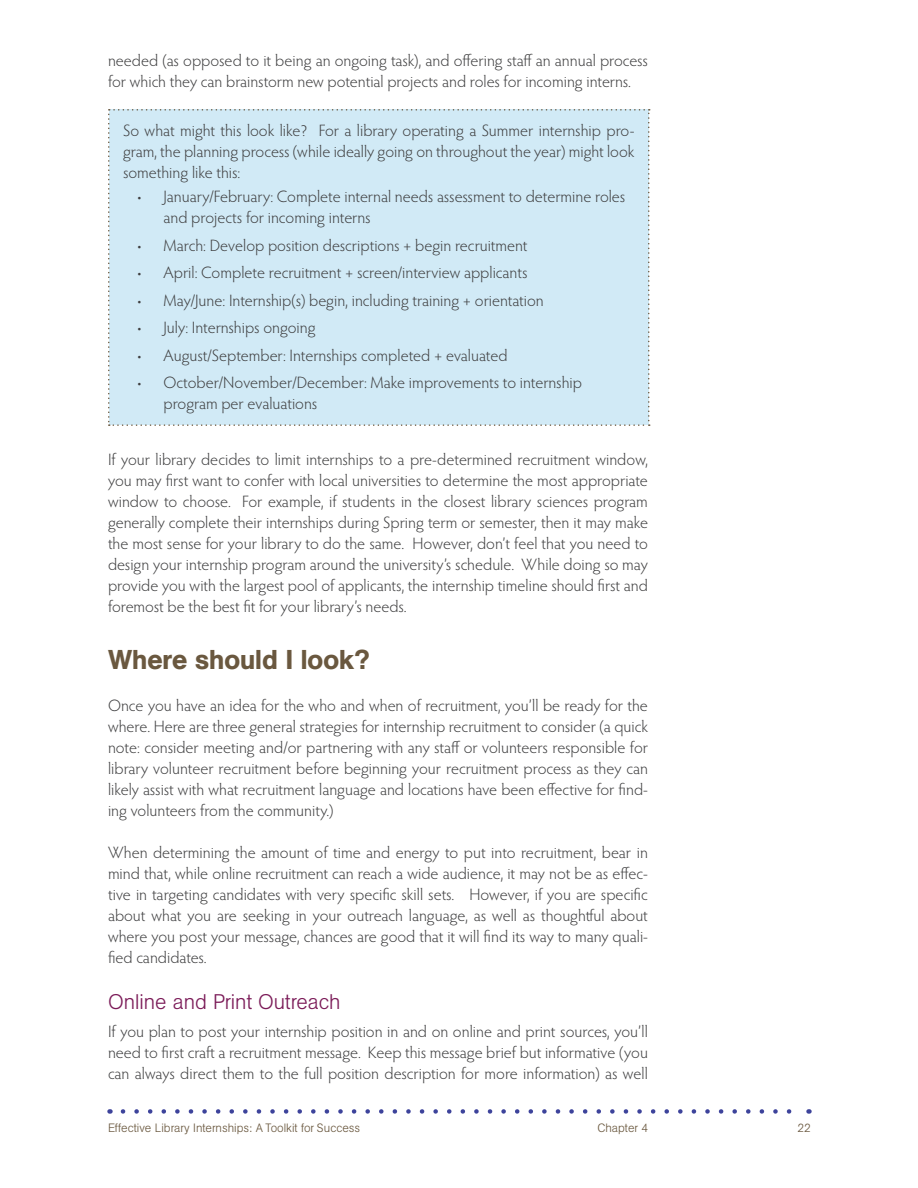
<style>
.page{position:relative;width:918px;height:1188px;background:#fff}
.page>*{position:absolute;margin:0;border:0;box-sizing:border-box;transform-origin:0 0}
.t1{font:500 27px "AG Book BQ";color:#6a583f}
.t2{font:300 21px "AG Book BQ";color:#7b1b58}
.t3{font:300 16.5px/21px "Hypatia Sans Pro";color:#3e3e3f;text-align:justify}
.t4{font:300 12px "AG Book BQ";color:#6a583f}
</style>
<div class="page">
<svg style="left:123px;top:1109px;width:669px;height:5px"></svg>
<div style="left:108px;top:109px;width:542px;height:317px;background:#d1eaf6"></div>
<p class="t3" style="left:108px;top:50px;width:542px">needed (as opposed to it being an ongoing task), and offering staff an annual process for which they can brainstorm new potential projects and roles for incoming interns.</p>
<p class="t3" style="left:123px;top:120px;width:513px">So what might this look like? For a library operating a Summer internship pro&shy;gram, the planning process (while ideally going on throughout the year) might look something like this:</p>
<p class="t3" style="left:164px;top:186px;width:463px;text-indent:-27px">• January/February: Complete internal needs assessment to determine roles and projects for incoming interns</p>
<p class="t3" style="left:136px;top:234px;width:393px">• March: Develop position descriptions + begin recruitment</p>
<p class="t3" style="left:136px;top:262px;width:393px">• April: Complete recruitment + screen/interview applicants</p>
<p class="t3" style="left:136px;top:289px;width:409px">• May/June: Internship(s) begin, including training + orientation</p>
<p class="t3" style="left:136px;top:317px;width:181px">• July: Internships ongoing</p>
<p class="t3" style="left:136px;top:344px;width:373px">• August/September: Internships completed + evaluated</p>
<p class="t3" style="left:164px;top:372px;width:420px;text-indent:-27px">• October/November/December: Make improvements to internship program per evaluations</p>
<p class="t3" style="left:108px;top:449px;width:542px">If your library decides to limit internships to a pre-determined recruitment window, you may first want to confer with local universities to determine the most appropriate window to choose. For example, if students in the closest library sciences program generally complete their internships during Spring term or semester, then it may make the most sense for your library to do the same. However, don’t feel that you need to design your internship program around the university’s schedule. While doing so may provide you with the largest pool of applicants, the internship timeline should first and foremost be the best fit for your library’s needs.</p>
<h1 class="t1" style="left:108px;top:643px;width:264px">Where should I look?</h1>
<p class="t3" style="left:108px;top:695px;width:542px">Once you have an idea for the who and when of recruitment, you’ll be ready for the where. Here are three general strategies for internship recruitment to consider (a quick note: consider meeting and/or partnering with any staff or volunteers responsible for library volunteer recruitment before beginning your recruitment process as they can likely assist with what recruitment language and locations have been effective for find&shy;ing volunteers from the community.)</p>
<p class="t3" style="left:108px;top:842px;width:542px">When determining the amount of time and energy to put into recruitment, bear in mind that, while online recruitment can reach a wide audience, it may not be as effec&shy;tive in targeting candidates with very specific skill sets. However, if you are specific about what you are seeking in your outreach language, as well as thoughtful about where you post your message, chances are good that it will find its way to many quali&shy;fied candidates.</p>
<h2 class="t2" style="left:108px;top:990px;width:234px">Online and Print Outreach</h2>
<p class="t3" style="left:108px;top:1021px;width:542px">If you plan to post your internship position in and on online and print sources, you’ll need to first craft a recruitment message. Keep this message brief but informative (you can always direct them to the full position description for more information) as well</p>
<p class="t4" style="left:108px;top:1120px;width:254px">Effective Library Internships: A Toolkit for Success</p>
<p class="t4" style="left:597px;top:1120px;width:53px">Chapter 4</p>
<p class="t4" style="left:798px;top:1120px;width:15px">22</p>
</div>
